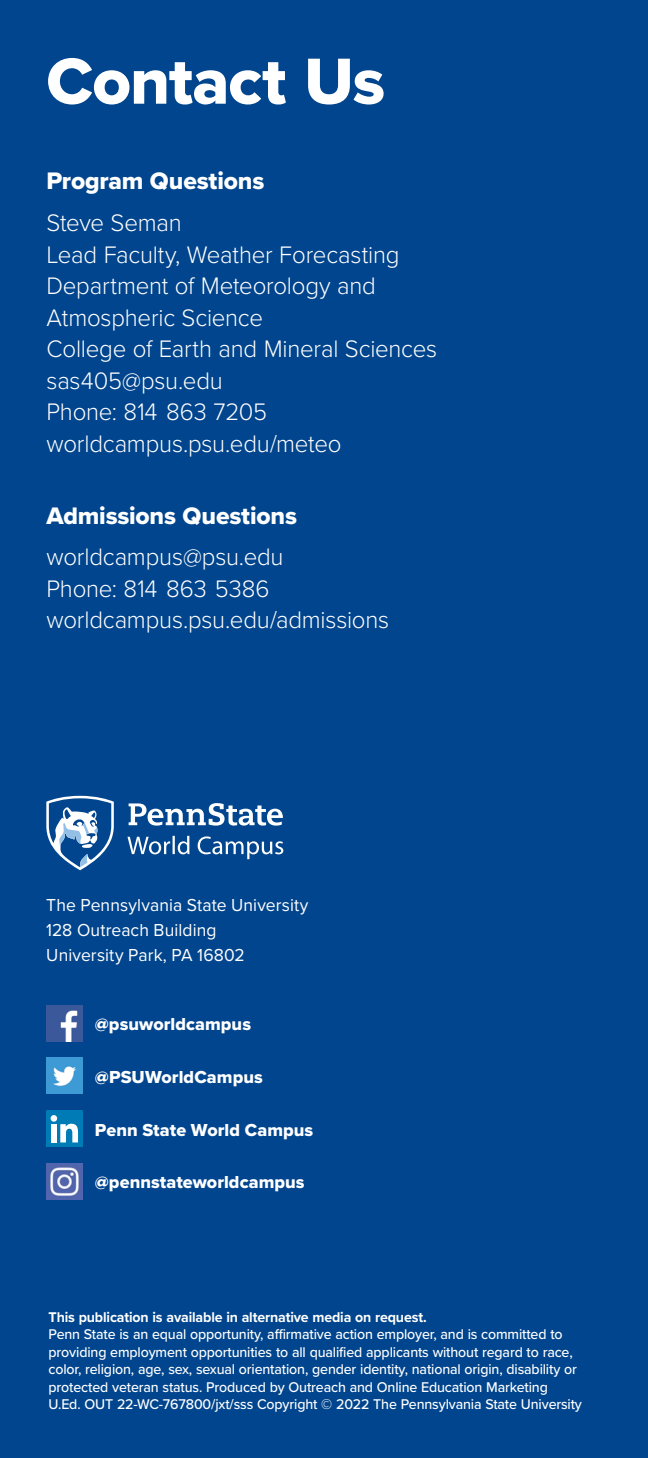
<style>
.page{position:relative;width:648px;height:1458px;background:#00458d}
.page>*{position:absolute;margin:0;border:0;box-sizing:border-box;transform-origin:0 0}
.t1{font:67.5px "Proxima Nova Extrabld";letter-spacing:-.015em;color:#fff}
.t2{font:300 24.75px/31.5px "Proxima Nova";letter-spacing:-.01em;color:#fff}
.t3{font:24.75px "Proxima Nova Extrabld";letter-spacing:-.01em;color:#fff}
.t4{font:18px/24.8px "Proxima Nova";letter-spacing:.005em;color:#fff}
.t5{font:18px "Proxima Nova Extrabld";letter-spacing:.005em;color:#fff}
.t6{font:500 14.62px/17.6px "Proxima Nova";letter-spacing:-.01em;color:#fff}
.t7{font:700 14.62px "Proxima Nova";letter-spacing:-.01em;color:#fff}
</style>
<div class="page">
<svg style="left:129px;top:803px;width:154px;height:23px"></svg>
<svg style="left:198px;top:836px;width:85px;height:23px"></svg>
<img style="left:46px;top:1005px;width:36px;height:36px">
<svg style="left:127px;top:836px;width:62px;height:18px"></svg>
<svg style="left:46px;top:796px;width:68px;height:74px"></svg>
<img style="left:46px;top:1058px;width:36px;height:36px">
<div style="left:46px;top:1111px;width:36px;height:36px;background:#007bb6;border-radius:3px"></div>
<div style="left:51px;top:1115px;width:6px;height:7px;background:#fff;border-radius:50%"></div>
<div style="left:51px;top:1124px;width:6px;height:18px;background:#fff"></div>
<svg style="left:60px;top:1124px;width:18px;height:18px"></svg>
<img style="left:46px;top:1164px;width:36px;height:36px">
<h2 class="t1" style="left:46px;top:31px;width:340px">Contact Us</h2>
<p class="t3" style="left:46px;top:163px;width:219px">Program Questions</p>
<p class="t2" style="left:46px;top:206px;width:392px">Steve Seman<br>Lead Faculty, Weather Forecasting<br>Department of Meteorology and<br>Atmospheric Science<br>College of Earth and Mineral Sciences sas405@psu.edu<br>Phone: 814 863 7205 worldcampus.psu.edu/meteo</p>
<p class="t3" style="left:46px;top:497px;width:252px">Admissions Questions</p>
<p class="t2" style="left:46px;top:540px;width:344px">worldcampus@psu.edu<br>Phone: 814 863 5386 worldcampus.psu.edu/admissions</p>
<p class="t4" style="left:46px;top:892px;width:264px">The Pennsylvania State University<br>128 Outreach Building<br>University Park, PA 16802</p>
<p class="t5" style="left:95px;top:1010px;width:158px">@psuworldcampus</p>
<p class="t5" style="left:95px;top:1063px;width:169px">@PSUWorldCampus</p>
<p class="t5" style="left:95px;top:1116px;width:220px">Penn State World Campus</p>
<p class="t5" style="left:95px;top:1169px;width:211px">@pennstateworldcampus</p>
<p class="t7" style="left:49px;top:1306px;width:380px">This publication is available in alternative media on request.</p>
<p class="t6" style="left:49px;top:1325px;width:535px">Penn State is an equal opportunity, affirmative action employer, and is committed to providing employment opportunities to all qualified applicants without regard to race, color, religion, age, sex, sexual orientation, gender identity, national origin, disability or protected veteran status. Produced by Outreach and Online Education Marketing U.Ed. OUT 22-WC-767800/jxt/sss Copyright © 2022 The Pennsylvania State University</p>
</div>
